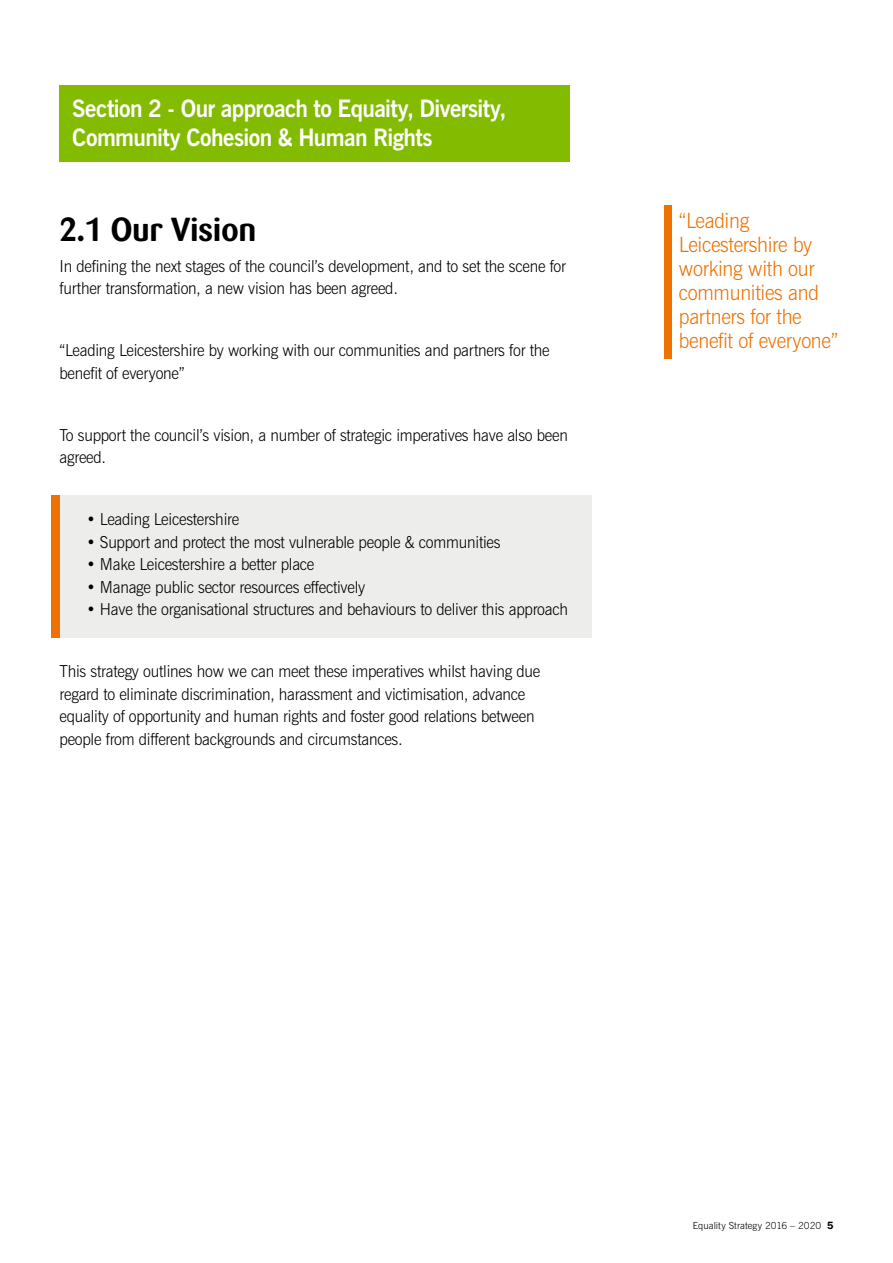
<style>
.page{position:relative;width:893px;height:1263px;background:#fff}
.page>*{position:absolute;margin:0;border:0;box-sizing:border-box;transform-origin:0 0}
.t1{font:700 33px "Sari";letter-spacing:-.015em;color:#000;scale:.95 1}
.t2{font:700 24px/28.8px "News Gothic BT";letter-spacing:-.025em;color:#fff;scale:.95 1}
.t3{font:300 21px/24px "News Gothic BT";letter-spacing:-.015em;color:#ed7201;scale:.95 1}
.t4{font:300 16.5px/22.5px "News Gothic BT";letter-spacing:-.015em;color:#000;scale:.95 1}
.t5{font:300 9.75px "News Gothic BT";letter-spacing:.005em;color:#000}
.s1{font-family:"Sari Bold Caps";font-weight:400}
.s2{font-family:"Franklin Gothic IT Cby BT";font-weight:600;font-size:10.5px}
</style>
<div class="page">
<div style="left:51px;top:495px;width:541px;height:143px;background:#ededec"></div>
<div style="left:51px;top:495px;width:9px;height:143px;background:#ed7201"></div>
<div style="left:665px;top:205px;width:7px;height:153px;background:#ed7201"></div>
<div style="left:60px;top:85px;width:510px;height:77px;background:#82bb00"></div>
<p class="t2" style="left:72px;top:94px;width:458px">Section 2 - Our approach to Equaity, Diversity,<br>Community Cohesion &amp; Human Rights</p>
<h1 class="t1" style="left:60px;top:209px;width:209px"><span class="s1">2.1</span> Our Vision</h1>
<p class="t4" style="left:60px;top:254px;width:535px">In defining the next stages of the council’s development, and to set the scene for further transformation, a new vision has been agreed.</p>
<p class="t4" style="left:60px;top:339px;width:517px">“Leading Leicestershire by working with our communities and partners for the benefit of everyone”</p>
<p class="t4" style="left:60px;top:423px;width:537px">To support the council’s vision, a number of strategic imperatives have also been agreed.</p>
<p class="t4" style="left:87px;top:508px;width:162px">• Leading Leicestershire</p>
<p class="t4" style="left:87px;top:530px;width:437px">• Support and protect the most vulnerable people &amp; communities</p>
<p class="t4" style="left:87px;top:553px;width:241px">• Make Leicestershire a better place</p>
<p class="t4" style="left:87px;top:575px;width:295px">• Manage public sector resources effectively</p>
<p class="t4" style="left:87px;top:598px;width:508px">• Have the organisational structures and behaviours to deliver this approach</p>
<p class="t4" style="left:60px;top:660px;width:507px">This strategy outlines how we can meet these imperatives whilst having due regard to eliminate discrimination, harassment and victimisation, advance equality of opportunity and human rights and foster good relations between people from different backgrounds and circumstances.</p>
<p class="t3" style="left:679px;top:208px;width:169px">“Leading<br>Leicestershire by working with our communities and partners for the benefit of everyone”</p>
<p class="t5" style="left:693px;top:1219px;width:142px">Equality Strategy 2016 – 2020 <span class="s2">5</span></p>
</div>
